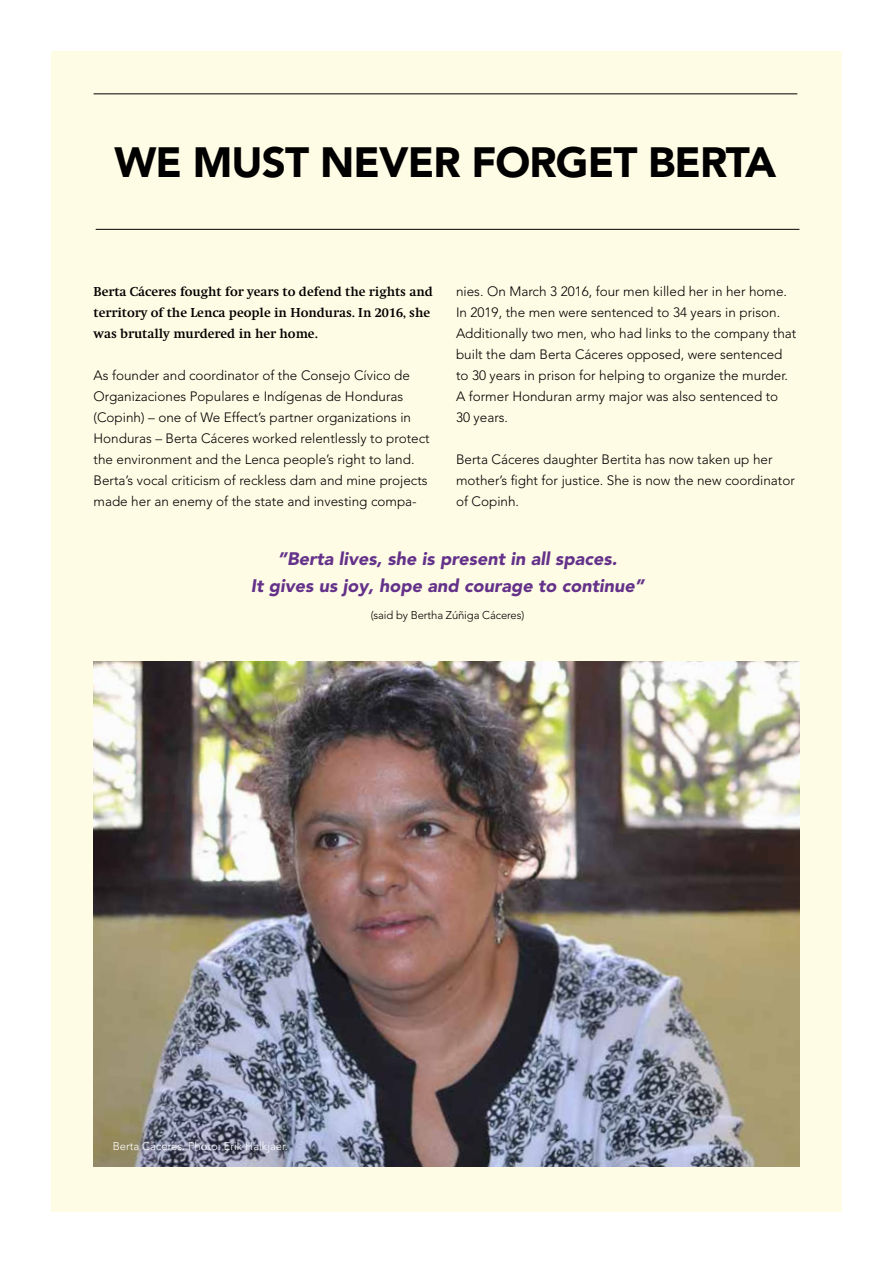
<style>
.page{position:relative;width:893px;height:1263px;background:#fff}
.page>*{position:absolute;margin:0;border:0;box-sizing:border-box;transform-origin:0 0}
.t1{font:900 42px "Avenir LT Pro";letter-spacing:-.02em;color:#000}
.t2{font:italic 900 18px/27px "Avenir LT Pro";color:#64328a;text-align:center}
.t3{font:300 13.5px/21px "Avenir LT Pro";color:#000}
.t4{font:700 13.5px/21px "Swift";color:#000}
.t5{font:300 11.25px "Avenir LT Pro";color:#fff}
.t6{font:300 11.25px "Avenir LT Pro";letter-spacing:-.01em;color:#000}
</style>
<div class="page">
<div style="left:51px;top:51px;width:791px;height:1161px;background:#fffce5"></div>
<hr style="left:96px;top:229px;width:703px;height:1px;background:#000">
<hr style="left:94px;top:94px;width:703px;height:1px;background:#000">
<img style="left:94px;top:661px;width:705px;height:506px">
<h1 class="t1" style="left:114px;top:137px;width:663px">WE MUST NEVER FORGET BERTA</h1>
<p class="t4" style="left:94px;top:281px;width:341px">Berta Cáceres fought for years to defend the rights and territory of the Lenca people in Honduras. In 2016, she was brutally murdered in her home.</p>
<p class="t3" style="left:94px;top:364px;width:338px">As founder and coordinator of the Consejo Cívico de Organizaciones Populares e Indígenas de Honduras (Copinh) – one of We Effect’s partner organizations in Honduras – Berta Cáceres worked relentlessly to protect the environment and the Lenca people’s right to land.<br>Berta’s vocal criticism of reckless dam and mine projects made her an enemy of the state and investing compa-</p>
<p class="t3" style="left:456px;top:281px;width:342px">nies. On March 3 2016, four men killed her in her home.<br>In 2019, the men were sentenced to 34 years in prison.<br>Additionally two men, who had links to the company that built the dam Berta Cáceres opposed, were sentenced to 30 years in prison for helping to organize the murder.<br>A former Honduran army major was also sentenced to<br>30 years.</p>
<p class="t3" style="left:456px;top:449px;width:340px">Berta Cáceres daughter Bertita has now taken up her mother’s fight for justice. She is now the new coordinator of Copinh.</p>
<h2 class="t2" style="left:251px;top:545px;width:395px">”Berta lives, she is present in all spaces.<br>It gives us joy, hope and courage to continue”</h2>
<p class="t6" style="left:371px;top:608px;width:155px">(said by Bertha Zúñiga Cáceres)</p>
<p class="t5" style="left:113px;top:1139px;width:177px">Berta Cáceres. Photo: Erik Halkjaer.</p>
</div>
